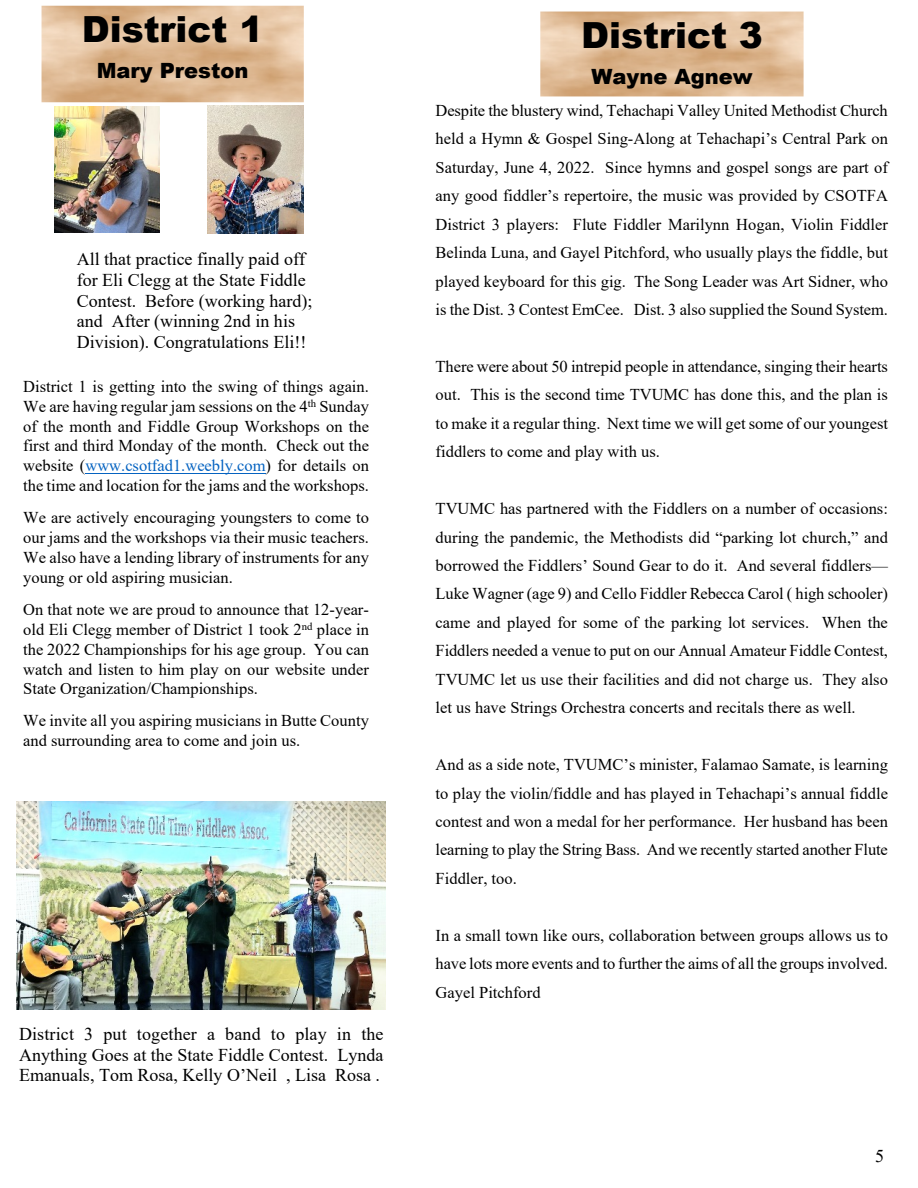
<style>
.page{position:relative;width:918px;height:1188px;background:#fff}
.page>*{position:absolute;margin:0;border:0;box-sizing:border-box;transform-origin:0 0}
.t1{font:900 36px "Arial";color:#000}
.t2{font:900 21px "Arial";color:#000}
.t3{font:18px/20.7px "Times New Roman";color:#000}
.t4{font:16.5px/28.5px "Times New Roman";color:#000;text-align:justify}
.s1{color:#0563c1}
</style>
<div class="page">
<img style="left:41px;top:5px;width:263px;height:98px">
<img style="left:54px;top:106px;width:105px;height:126px">
<img style="left:207px;top:105px;width:97px;height:129px">
<hr style="left:85px;top:473px;width:181px;height:1px;background:#0563c1">
<img style="left:17px;top:801px;width:369px;height:209px">
<h1 class="t1" style="left:82px;top:16px;width:183px">District 1</h1>
<p class="t2" style="left:97px;top:63px;width:153px">Mary Preston</p>
<p class="t3" style="left:77px;top:251px;width:237px">All that practice finally paid off for Eli Clegg at the State Fiddle<br>Contest. Before (working hard); and After (winning 2nd in his<br>Division). Congratulations Eli!!</p>
<p class="t4" style="left:23px;top:378px;width:347px;line-height:20px">District 1 is getting into the swing of things again.<br>We are having regular jam sessions on the 4<sup>th</sup> Sunday of the month and Fiddle Group Workshops on the first and third Monday of the month. Check out the website (<span class="s1">www.csotfad1.weebly.com</span>) for details on the time and location for the jams and the workshops.</p>
<p class="t4" style="left:23px;top:509px;width:347px;line-height:20px">We are actively encouraging youngsters to come to our jams and the workshops via their music teachers.<br>We also have a lending library of instruments for any young or old aspiring musician.</p>
<p class="t4" style="left:23px;top:601px;width:347px;line-height:20px">On that note we are proud to announce that 12-year&shy;old Eli Clegg member of District 1 took 2<sup>nd</sup> place in the 2022 Championships for his age group. You can watch and listen to him play on our website under State Organization/Championships.</p>
<p class="t4" style="left:23px;top:712px;width:347px;line-height:20px">We invite all you aspiring musicians in Butte County and surrounding area to come and join us.</p>
<p class="t3" style="left:19px;top:1025px;width:366px;text-align:justify">District 3 put together a band to play in the Anything Goes at the State Fiddle Contest. Lynda Emanuals, Tom Rosa, Kelly O’Neil , Lisa Rosa .</p>
<h1 class="t1" style="left:581px;top:22px;width:183px">District 3</h1>
<p class="t2" style="left:592px;top:69px;width:162px">Wayne Agnew</p>
<p class="t4" style="left:436px;top:98px;width:454px">Despite the blustery wind, Tehachapi Valley United Methodist Church held a Hymn &amp; Gospel Sing-Along at Tehachapi’s Central Park on Saturday, June 4, 2022. Since hymns and gospel songs are part of any good fiddler’s repertoire, the music was provided by CSOTFA District 3 players: Flute Fiddler Marilynn Hogan, Violin Fiddler Belinda Luna, and Gayel Pitchford, who usually plays the fiddle, but played keyboard for this gig. The Song Leader was Art Sidner, who is the Dist. 3 Contest EmCee. Dist. 3 also supplied the Sound System.</p>
<p class="t4" style="left:436px;top:354px;width:454px">There were about 50 intrepid people in attendance, singing their hearts out. This is the second time TVUMC has done this, and the plan is to make it a regular thing. Next time we will get some of our youngest fiddlers to come and play with us.</p>
<p class="t4" style="left:436px;top:496px;width:454px">TVUMC has partnered with the Fiddlers on a number of occasions: during the pandemic, the Methodists did “parking lot church,” and borrowed the Fiddlers’ Sound Gear to do it. And several fiddlers— Luke Wagner (age 9) and Cello Fiddler Rebecca Carol ( high schooler) came and played for some of the parking lot services. When the Fiddlers needed a venue to put on our Annual Amateur Fiddle Contest, TVUMC let us use their facilities and did not charge us. They also let us have Strings Orchestra concerts and recitals there as well.</p>
<p class="t4" style="left:436px;top:752px;width:454px">And as a side note, TVUMC’s minister, Falamao Samate, is learning to play the violin/fiddle and has played in Tehachapi’s annual fiddle contest and won a medal for her performance. Her husband has been learning to play the String Bass. And we recently started another Flute Fiddler, too.</p>
<p class="t4" style="left:436px;top:923px;width:454px">In a small town like ours, collaboration between groups allows us to have lots more events and to further the aims of all the groups involved.<br>Gayel Pitchford</p>
<p class="t3" style="left:875px;top:1147px;width:10px">5</p>
</div>
